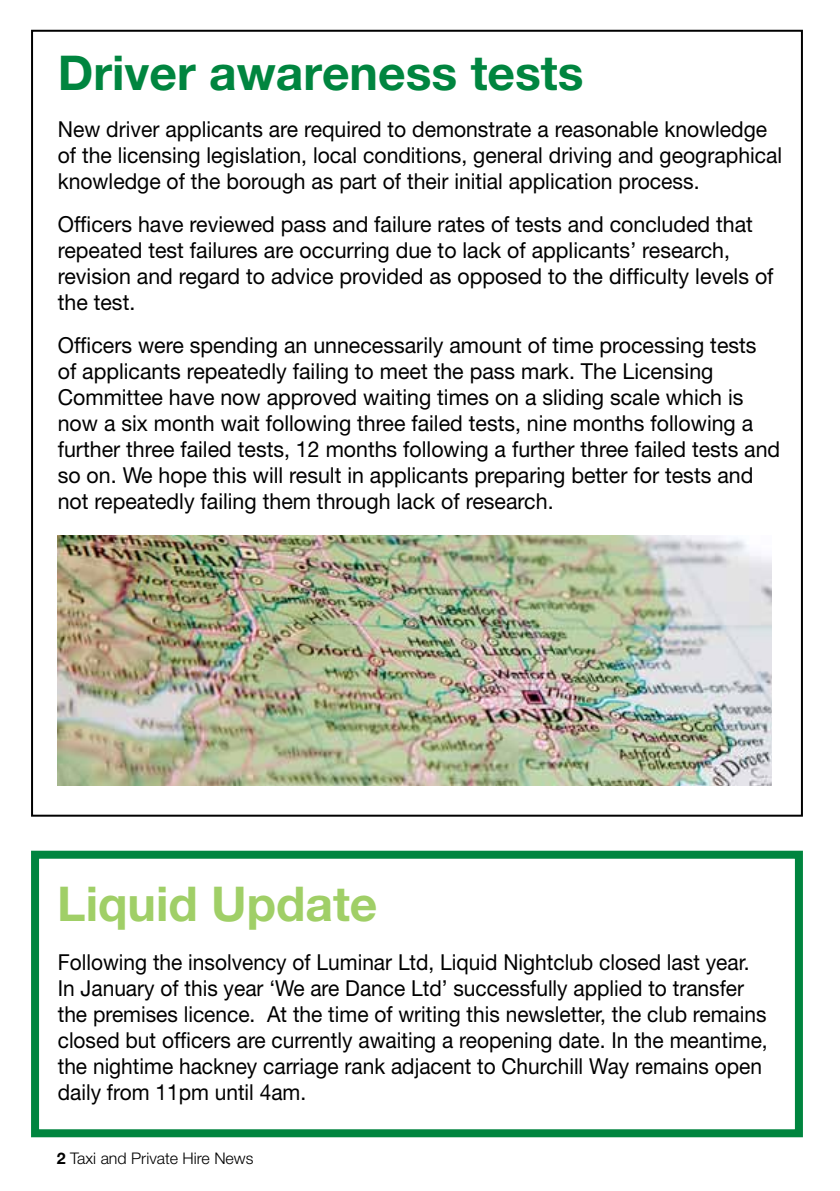
<style>
.page{position:relative;width:840px;height:1191px;background:#fff}
.page>*{position:absolute;margin:0;border:0;box-sizing:border-box;transform-origin:0 0}
.t1{font:700 48px "Helvetica Neue LT";color:#00853f}
.t2{font:700 48px "Helvetica Neue LT";color:#a0cf67}
.t3{font:22px/26px "Helvetica Neue LT";color:#000}
.t4{font:22px/26px "Helvetica Neue LT";color:#000;scale:.95 1}
.t5{font:22px/26px "Helvetica Neue LT";color:#000;scale:.96 1}
.t6{font:300 16px "Helvetica Neue LT";color:#000}
.s1{font-weight:700}
</style>
<div class="page">
<div style="left:31px;top:850px;width:771px;height:287px;border:8px solid #00853f"></div>
<img style="left:58px;top:536px;width:713px;height:249px">
<h1 class="t1" style="left:58px;top:43px;width:527px">Driver awareness tests</h1>
<p class="t5" style="left:58px;top:116px;width:755px">New driver applicants are required to demonstrate a reasonable knowledge of the licensing legislation, local conditions, general driving and geographical knowledge of the borough as part of their initial application process.</p>
<p class="t3" style="left:58px;top:211px;width:717px">Officers have reviewed pass and failure rates of tests and concluded that repeated test failures are occurring due to lack of applicants’ research, revision and regard to advice provided as opposed to the difficulty levels of the test.</p>
<p class="t3" style="left:58px;top:332px;width:723px">Officers were spending an unnecessarily amount of time processing tests of applicants repeatedly failing to meet the pass mark. The Licensing Committee have now approved waiting times on a sliding scale which is now a six month wait following three failed tests, nine months following a further three failed tests, 12 months following a further three failed tests and so on. We hope this will result in applicants preparing better for tests and not repeatedly failing them through lack of research.</p>
<h1 class="t2" style="left:57px;top:874px;width:321px">Liquid Update</h1>
<p class="t4" style="left:58px;top:949px;width:748px">Following the insolvency of Luminar Ltd, Liquid Nightclub closed last year.<br>In January of this year ‘We are Dance Ltd’ successfully applied to transfer the premises licence. At the time of writing this newsletter, the club remains closed but officers are currently awaiting a reopening date. In the meantime, the nightime hackney carriage rank adjacent to Churchill Way remains open daily from 11pm until 4am.</p>
<p class="t6" style="left:57px;top:1148px;width:198px"><span class="s1">2</span> Taxi and Private Hire News</p>
</div>
